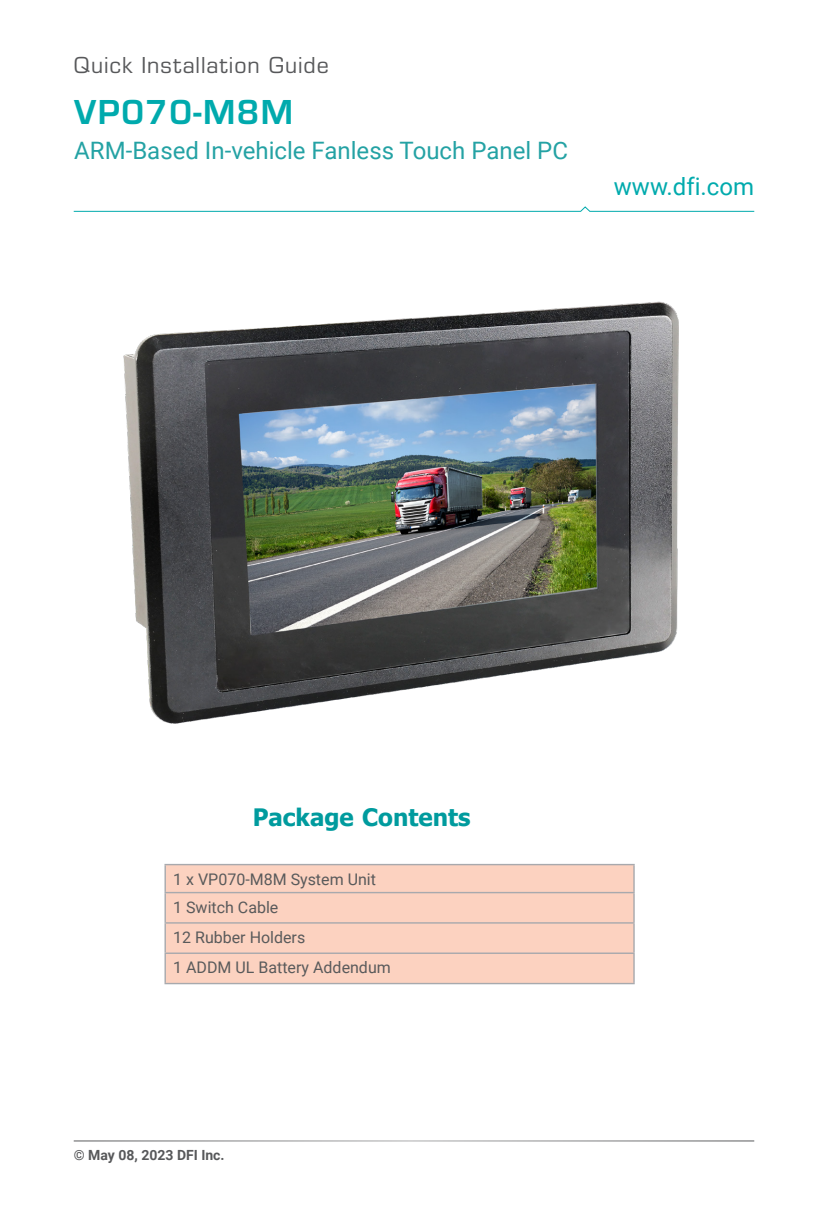
<style>
.page{position:relative;width:828px;height:1225px;background:#fff}
.page>*{position:absolute;margin:0;border:0;box-sizing:border-box;transform-origin:0 0}
.Heading{font:700 36px "Eurostile";letter-spacing:.04em;color:#00aaad}
.t1{font:24px "Roboto";color:#24a2a4}
.Heading-2{font:24px "Eurostile";letter-spacing:.04em;color:#57585a}
.Heading-3{font:700 24px "Tahoma";color:#009b9e}
.t2{font:24px "Roboto";color:#00aaad}
.t3{font:16px "Roboto";color:#595a5b}
.t4{font:700 14px "Roboto";color:#57585a}
</style>
<div class="page">
<hr style="left:74px;top:1140px;width:680px;height:1px;background:#57585a">
<svg style="left:73px;top:206px;width:682px;height:6px"></svg>
<img style="left:123px;top:301px;width:555px;height:422px">
<div style="left:166px;top:865px;width:467px;height:118px;background:#fcd2c0"></div>
<hr style="left:164px;top:864px;width:471px;height:1px;background:#a8a9ad">
<hr style="left:164px;top:865px;width:2px;height:27px;background:#a8a9ad">
<hr style="left:633px;top:865px;width:2px;height:27px;background:#a8a9ad">
<hr style="left:164px;top:892px;width:471px;height:1px;background:#a8a9ad">
<hr style="left:164px;top:893px;width:2px;height:29px;background:#a8a9ad">
<hr style="left:633px;top:893px;width:2px;height:29px;background:#a8a9ad">
<hr style="left:164px;top:922px;width:471px;height:1px;background:#a8a9ad">
<hr style="left:164px;top:923px;width:2px;height:29px;background:#a8a9ad">
<hr style="left:633px;top:923px;width:2px;height:29px;background:#a8a9ad">
<hr style="left:164px;top:952px;width:471px;height:2px;background:#a8a9ad">
<hr style="left:164px;top:954px;width:2px;height:29px;background:#a8a9ad">
<hr style="left:633px;top:954px;width:2px;height:29px;background:#a8a9ad">
<hr style="left:164px;top:983px;width:471px;height:1px;background:#a8a9ad">
<p class="Heading-2" style="left:74px;top:48px;width:257px">Quick Installation Guide</p>
<p class="Heading" style="left:74px;top:86px;width:220px">VP070-M8M</p>
<p class="t1" style="left:74px;top:133px;width:495px">ARM-Based In-vehicle Fanless Touch Panel PC</p>
<h2 class="t2" style="left:614px;top:170px;width:142px">www.dfi.com</h2>
<p class="Heading-3" style="left:253px;top:801px;width:219px">Package Contents</p>
<p class="t3" style="left:173px;top:867px;width:204px">1 x VP070-M8M System Unit</p>
<p class="t3" style="left:173px;top:895px;width:107px">1 Switch Cable</p>
<p class="t3" style="left:173px;top:926px;width:134px">12 Rubber Holders</p>
<p class="t3" style="left:173px;top:956px;width:219px">1 ADDM UL Battery Addendum</p>
<p class="t4" style="left:74px;top:1145px;width:152px">© May 08, 2023 DFI Inc.</p>
</div>
